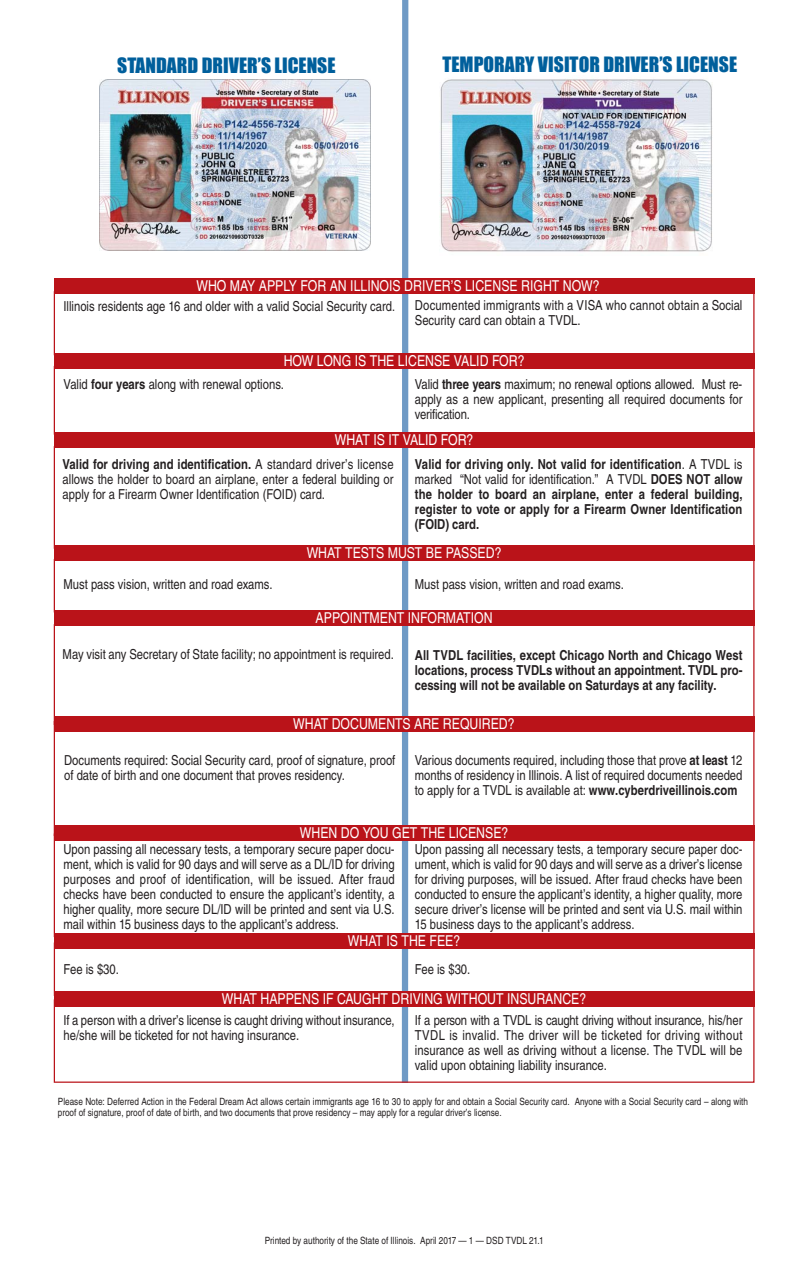
<style>
.page{position:relative;width:810px;height:1287px;background:#fff}
.page>*{position:absolute;margin:0;border:0;box-sizing:border-box;transform-origin:0 0}
.t1{font:19.62px "Impact";color:#005f9c}
.t2{font:condensed 15px "Nimbus San L";color:#fff}
.t3{font:condensed 13.75px/15px "Nimbus San L";color:#231f20;text-align:justify}
.t4{font:700 condensed 13.75px/15px "Nimbus San L";color:#231f20;text-align:justify}
.t5{font:condensed 10px/11.2px "Nimbus San L";color:#231f20}
.s1{font-size:13px}
.s2{font-weight:700}
.s3{font-weight:400}
</style>
<div class="page">
<div style="left:402px;top:0;width:6px;height:1081px;background:#6f9ac5"></div>
<img style="left:440px;top:79px;width:272px;height:173px">
<svg style="left:53px;top:291px;width:702px;height:144px"></svg>
<div style="left:54px;top:278px;width:701px;height:15px;background:#ba1319"></div>
<div style="left:54px;top:432px;width:701px;height:16px;background:#ba1319"></div>
<div style="left:54px;top:825px;width:701px;height:16px;background:#ba1319"></div>
<div style="left:54px;top:545px;width:701px;height:16px;background:#ba1319"></div>
<div style="left:54px;top:610px;width:701px;height:16px;background:#ba1319"></div>
<div style="left:54px;top:717px;width:701px;height:15px;background:#ba1319"></div>
<div style="left:54px;top:933px;width:701px;height:16px;background:#ba1319"></div>
<div style="left:54px;top:999px;width:701px;height:84px;border:1px solid #ba1319"></div>
<div style="left:54px;top:992px;width:701px;height:15px;background:#ba1319"></div>
<div style="left:54px;top:353px;width:701px;height:16px;background:#ba1319"></div>
<img style="left:100px;top:80px;width:271px;height:170px">
<h1 class="t1" style="left:117px;top:55px;width:220px">STANDARD DRIVER’S LICENSE</h1>
<h1 class="t1" style="left:442px;top:53px;width:296px">TEMPORARY VISITOR DRIVER’S LICENSE</h1>
<p class="t2" style="left:196px;top:280px;width:405px">WHO MAY APPLY FOR AN ILLINOIS DRIVER’S LICENSE RIGHT NOW?</p>
<p class="t3" style="left:63px;top:300px;width:333px">Illinois residents age 16 and older with a valid Social Security card<span class="s1">.</span></p>
<p class="t3" style="left:415px;top:299px;width:329px">Documented immigrants with a VISA who cannot obtain a Social<br>Security card can obtain a TVDL.</p>
<p class="t2" style="left:284px;top:355px;width:242px">HOW LONG IS THE LICENSE VALID FOR?</p>
<p class="t3" style="left:63px;top:378px;width:222px">Valid <span class="s2">four years</span> along with renewal options.</p>
<p class="t3" style="left:415px;top:378px;width:329px">Valid <span class="s2">three years</span> maximum; no renewal options allowed. Must re - apply as a new applicant, presenting all required documents for verification.</p>
<p class="t2" style="left:335px;top:434px;width:140px">WHAT IS IT VALID FOR?</p>
<p class="t3" style="left:63px;top:458px;width:333px"><span class="s2">Valid for driving and identification.</span> A standard driver’s license allows the holder to board an airplane, enter a federal building or apply for a Firearm Owner Identification (FOID) card.</p>
<p class="t4" style="left:415px;top:458px;width:329px">Valid for driving only. Not valid for identification<span class="s3">. A TVDL is marked “Not valid for identification.” A TVDL</span> DOES NOT allow the holder to board an airplane, enter a federal building, register to vote or apply for a Firearm Owner Identification (FOID) card.</p>
<p class="t3" style="left:63px;top:578px;width:211px">Must pass vision, written and road exams.</p>
<p class="t2" style="left:307px;top:547px;width:196px">WHAT TESTS MUST BE PASSED?</p>
<p class="t3" style="left:415px;top:578px;width:211px">Must pass vision, written and road exams.</p>
<p class="t2" style="left:316px;top:613px;width:179px">APPOINTMENT INFORMATION</p>
<p class="t3" style="left:63px;top:649px;width:333px">May visit any Secretary of State facility; no appointment is required.</p>
<p class="t4" style="left:415px;top:649px;width:329px">All TVDL facilities, except Chicago North and Chicago West locations, process TVDLs without an appointment. TVDL pro&shy;cessing will not be available on Saturdays at any facility.</p>
<p class="t2" style="left:293px;top:719px;width:223px">WHAT DOCUMENTS ARE REQUIRED?</p>
<p class="t3" style="left:64px;top:754px;width:333px">Documents required: Social Security card, proof of signature, proof of date of birth and one document that proves residency.</p>
<p class="t3" style="left:415px;top:754px;width:329px">Various documents required, including those that prove <span class="s2">at least</span> 12 months of residency in Illinois. A list of required documents needed to apply for a TVDL is available at: <span class="s2">www.cyberdriveillinois.com</span></p>
<p class="t2" style="left:300px;top:827px;width:210px">WHEN DO YOU GET THE LICENSE?</p>
<p class="t3" style="left:415px;top:843px;width:329px">Upon passing all necessary tests, a temporary secure paper doc&shy;ument, which is valid for 90 days and will serve as a driver’s license for driving purposes, will be issued. After fraud checks have been conducted to ensure the applicant’s identity, a higher quality, more secure driver’s license will be printed and sent via U.S. mail within 15 business days to the applicant’s address.</p>
<p class="t3" style="left:63px;top:843px;width:333px">Upon passing all necessary tests, a temporary secure paper docu&shy;ment, which is valid for 90 days and will serve as a DL/ID for driving purposes and proof of identification, will be issued. After fraud checks have been conducted to ensure the applicant’s identity, a higher quality, more secure DL/ID will be printed and sent via U.S. mail within 15 business days to the applicant’s address.</p>
<p class="t2" style="left:348px;top:935px;width:114px">WHAT IS THE FEE?</p>
<p class="t3" style="left:415px;top:963px;width:57px">Fee is $30.</p>
<p class="t2" style="left:222px;top:994px;width:366px">WHAT HAPPENS IF CAUGHT DRIVING WITHOUT INSURANCE?</p>
<p class="t3" style="left:415px;top:1014px;width:329px">If a person with a TVDL is caught driving without insurance, his/her TVDL is invalid. The driver will be ticketed for driving without insurance as well as driving without a license. The TVDL will be valid upon obtaining liability insurance.</p>
<p class="t5" style="left:58px;top:1096px;width:692px">Please Note: Deferred Action in the Federal Dream Act allows certain immigrants age 16 to 30 to apply for and obtain a Social Security card. Anyone with a Social Security card – along with proof of signature, proof of date of birth, and two documents that prove residency – may apply for a regular driver’s license.</p>
<p class="t3" style="left:63px;top:963px;width:57px">Fee is $30.</p>
<p class="t3" style="left:63px;top:1014px;width:333px">If a person with a driver’s license is caught driving without insurance, he/she will be ticketed for not having insurance.</p>
<p class="t5" style="left:265px;top:1236px;width:280px">Printed by authority of the State of Illinois. April 2017 — 1 — DSD TVDL 21.1</p>
</div>
